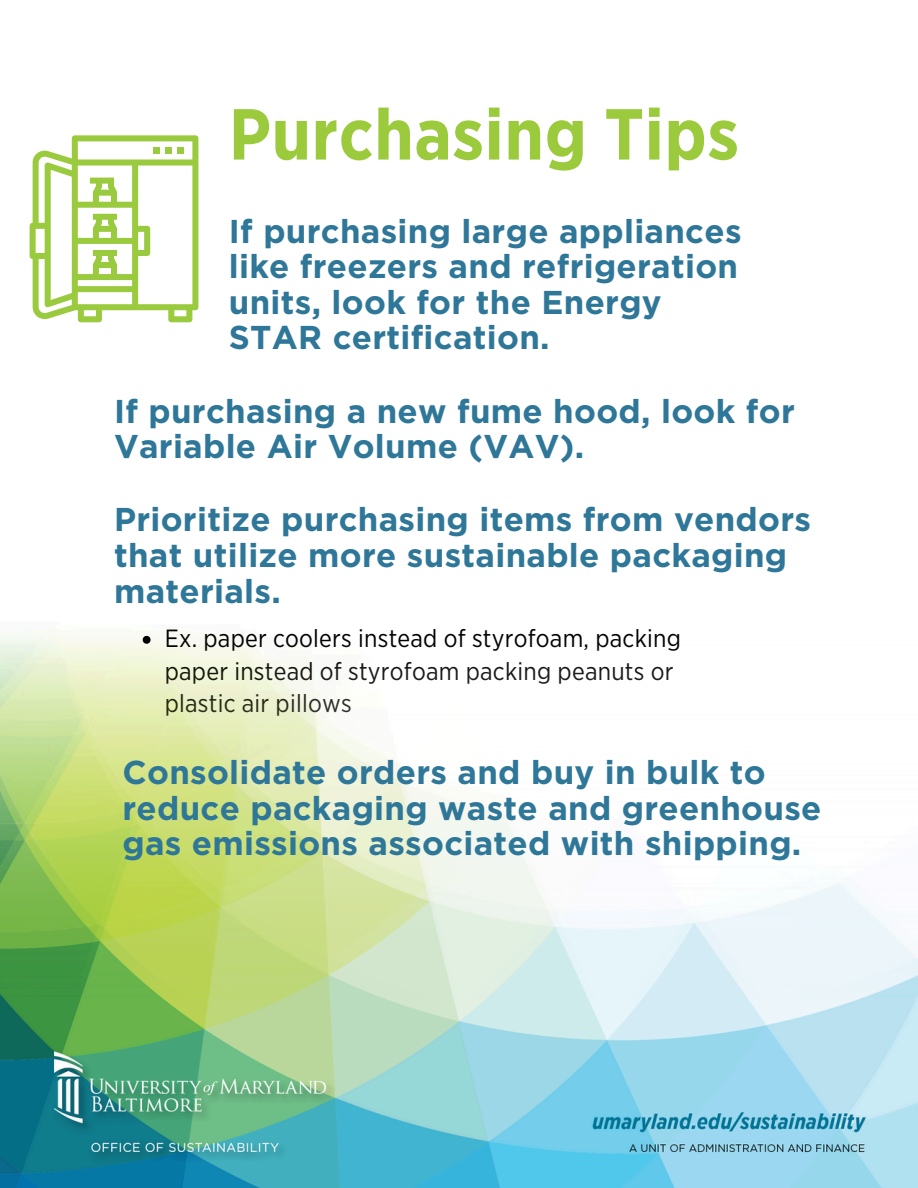
<style>
.page{position:relative;width:918px;height:1188px;background:#fff}
.page>*{position:absolute;margin:0;border:0;box-sizing:border-box;transform-origin:0 0}
.t1{font:700 72px "Gotham Narrow";letter-spacing:.01em;color:#9bcb3c}
.t2{font:700 33px/35.5px "Gotham";letter-spacing:.01em;color:#2f7798}
.t3{font:24.9px/32.7px "Gotham Narrow";letter-spacing:.01em;color:#000}
</style>
<div class="page">
<img style="left:0;top:635px;width:918px;height:553px">
<svg style="left:143px;top:636px;width:8px;height:8px"></svg>
<svg style="left:30px;top:135px;width:168px;height:187px"></svg>
<p class="t1" style="left:229px;top:90px;width:512px">Purchasing Tips</p>
<p class="t2" style="left:229px;top:213px;width:514px">If purchasing large appliances like freezers and refrigeration units, look for the Energy<br>STAR certification.</p>
<p class="t2" style="left:114px;top:393px;width:682px">If purchasing a new fume hood, look for<br>Variable Air Volume (VAV).</p>
<h1 class="t2" style="left:114px;top:502px;width:699px">Prioritize purchasing items from vendors that utilize more sustainable packaging materials.</h1>
<h2 class="t3" style="left:165px;top:622px;width:518px">Ex. paper coolers instead of styrofoam, packing paper instead of styrofoam packing peanuts or plastic air pillows</h2>
<h2 class="t2" style="left:122px;top:755px;width:701px">Consolidate orders and buy in bulk to reduce packaging waste and greenhouse gas emissions associated with shipping.</h2>
</div>
